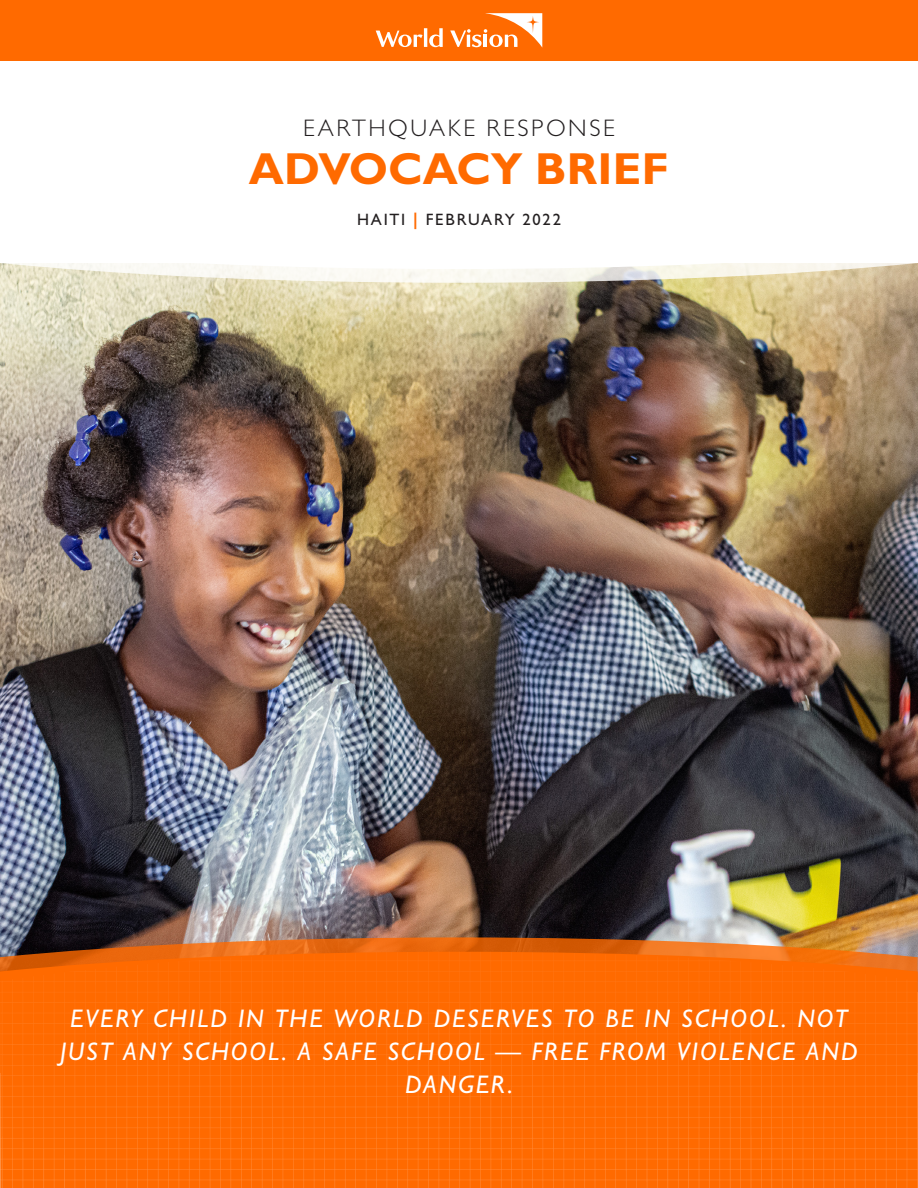
<style>
.page{position:relative;width:918px;height:1188px;background:#fff}
.page>*{position:absolute;margin:0;border:0;box-sizing:border-box;transform-origin:0 0}
.t1{font:700 45px "Gill Sans Std";color:#ff6a00}
.t2{font:italic 25.5px/33px "Gill Sans Std";letter-spacing:.075em;color:#fff;text-align:center}
.t3{font:300 24px "Gill Sans Std";letter-spacing:.105em;color:#231f20}
.t4{font:16.5px "Gill Sans Std";letter-spacing:.11em;color:#231f20}
.s1{font-weight:700;color:#ff6a00}
</style>
<div class="page">
<img style="left:0;top:283px;width:918px;height:654px">
<img style="left:0;top:937px;width:918px;height:14px">
<svg style="left:0;top:269px;width:918px;height:14px"></svg>
<svg style="left:0;top:263px;width:918px;height:6px"></svg>
<img style="left:0;top:951px;width:918px;height:237px">
<div style="left:0;top:0;width:918px;height:61px;background:#ff6a00"></div>
<svg style="left:376px;top:13px;width:166px;height:35px"></svg>
<p class="t3" style="left:303px;top:115px;width:313px">EARTHQUAKE RESPONSE</p>
<p class="t1" style="left:249px;top:142px;width:422px">ADVOCACY BRIEF</p>
<p class="t4" style="left:357px;top:210px;width:205px">HAITI <span class="s1">|</span> FEBRUARY 2022</p>
<p class="t2" style="left:60px;top:1002px;width:799px">EVERY CHILD IN THE WORLD DESERVES TO BE IN SCHOOL. NOT<br>JUST ANY SCHOOL. A SAFE SCHOOL — FREE FROM VIOLENCE AND<br>DANGER.</p>
</div>
